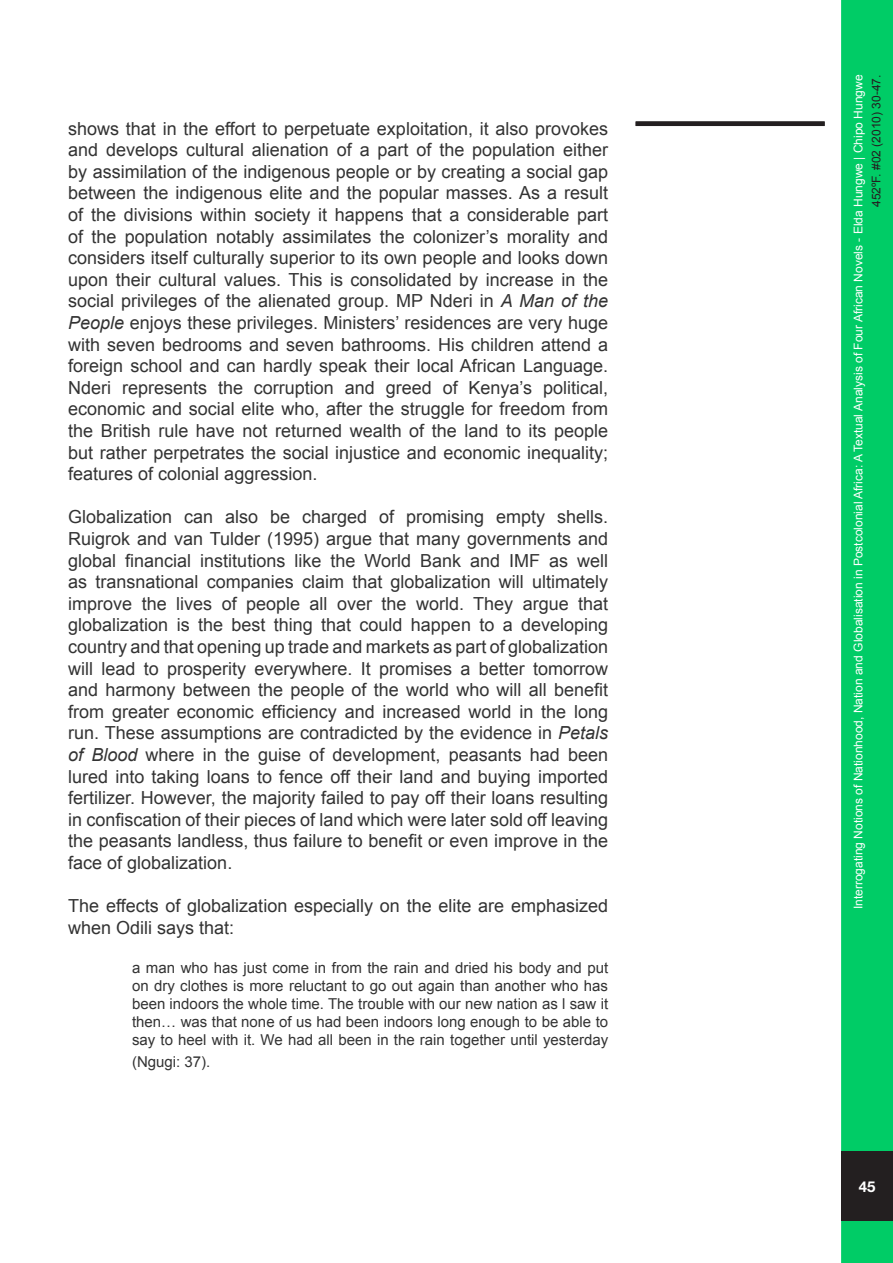
<style>
.page{position:relative;width:893px;height:1263px;background:#fff}
.page>*{position:absolute;margin:0;border:0;box-sizing:border-box;transform-origin:0 0}
.t1{font:18px/21.6px "Arial";color:#333;text-align:justify}
.t2{font:15px/18px "Arial";color:#333;text-align:justify}
.t3{font:700 15px "Helvetica Neue";color:#fff}
.t4{font:12px "Arial";color:#fff}
.t5{font:12px "Arial";color:#231f20}
.s1{font-style:italic}
</style>
<div class="page">
<div style="left:841px;top:0;width:52px;height:1263px;background:#0c6;border:3px solid #0c6"></div>
<div style="left:841px;top:1151px;width:52px;height:70px;background:#231f20"></div>
<div style="left:636px;top:121px;width:189px;height:5px;background:#231f20"></div>
<p class="t1" style="left:68px;top:118px;width:541px">shows that in the effort to perpetuate exploitation, it also provokes and develops cultural alienation of a part of the population either by assimilation of the indigenous people or by creating a social gap between the indigenous elite and the popular masses. As a result of the divisions within society it happens that a considerable part of the population notably assimilates the colonizer’s morality and considers itself culturally superior to its own people and looks down upon their cultural values. This is consolidated by increase in the social privileges of the alienated group. MP Nderi in <span class="s1">A Man of the People</span> enjoys these privileges. Ministers’ residences are very huge with seven bedrooms and seven bathrooms. His children attend a foreign school and can hardly speak their local African Language.<br>Nderi represents the corruption and greed of Kenya’s political, economic and social elite who, after the struggle for freedom from the British rule have not returned wealth of the land to its people but rather perpetrates the social injustice and economic inequality; features of colonial aggression.</p>
<p class="t1" style="left:68px;top:506px;width:541px">Globalization can also be charged of promising empty shells.<br>Ruigrok and van Tulder (1995) argue that many governments and global financial institutions like the World Bank and IMF as well as transnational companies claim that globalization will ultimately improve the lives of people all over the world. They argue that globalization is the best thing that could happen to a developing country and that opening up trade and markets as part of globalization will lead to prosperity everywhere. It promises a better tomorrow and harmony between the people of the world who will all benefit from greater economic efficiency and increased world in the long run. These assumptions are contradicted by the evidence in <span class="s1">Petals of Blood</span> where in the guise of development, peasants had been lured into taking loans to fence off their land and buying imported fertilizer. However, the majority failed to pay off their loans resulting in confiscation of their pieces of land which were later sold off leaving the peasants landless, thus failure to benefit or even improve in the face of globalization.</p>
<p class="t1" style="left:68px;top:895px;width:541px">The effects of globalization especially on the elite are emphasized when Odili says that:</p>
<p class="t2" style="left:132px;top:959px;width:478px">a man who has just come in from the rain and dried his body and put on dry clothes is more reluctant to go out again than another who has been indoors the whole time. The trouble with our new nation as l saw it then… was that none of us had been indoors long enough to be able to say to heel with it. We had all been in the rain together until yesterday</p>
<p class="t2" style="left:132px;top:1053px;width:80px">(Ngugi: 37).</p>
<p class="t4" style="left:850px;top:909px;width:836px;rotate:-90deg">Interrogating Notions of Nationhood, Nation and Globalisation in Postcolonial Africa: A Textual Analysis of Four African Novels - Elda Hungwe | Chipo Hungwe</p>
<p class="t5" style="left:868px;top:207px;width:134px;rotate:-90deg">452ºF. #02 (2010) 30-47.</p>
<p class="t3" style="left:859px;top:1177px;width:18px">45</p>
</div>
